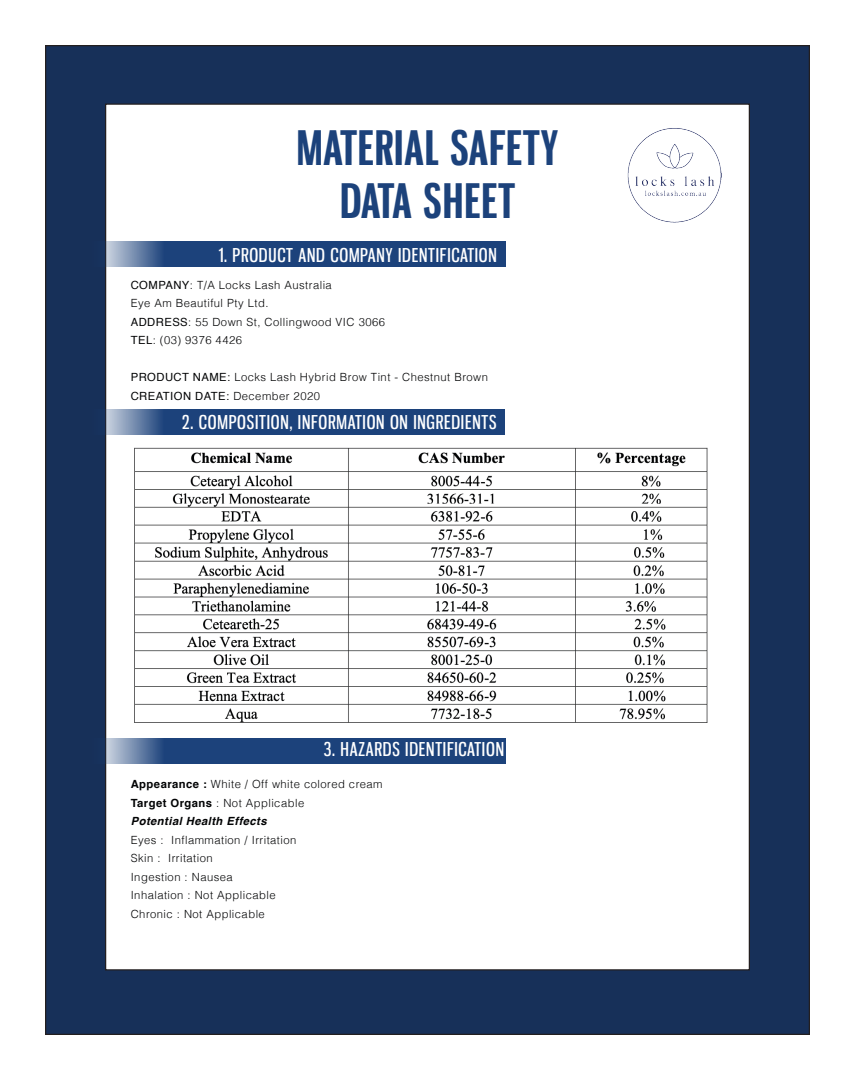
<style>
.page{position:relative;width:855px;height:1080px;background:#fff}
.page>*{position:absolute;margin:0;border:0;box-sizing:border-box;transform-origin:0 0}
.t1{font:700 46.62px "Gnuolane Rg";letter-spacing:.02em;color:#1c427b}
.t2{font:18.75px "Gnuolane Rg";letter-spacing:.04em;color:#fff}
.t3{font:300 11.25px/18.5px "Helvetica";letter-spacing:.04em;color:#020304}
.t4{font:11.25px "Helvetica";letter-spacing:.04em;color:#020304}
.t5{font:italic 700 11.25px "Helvetica";letter-spacing:.04em;color:#020304}
.s1{font-weight:400}
.s2{font-weight:300}
.s3{font-weight:700}
</style>
<div class="page">
<div style="left:46px;top:46px;width:763px;height:988px;background:#173059"></div>
<div style="left:106px;top:104px;width:643px;height:866px;background:#fff"></div>
<svg style="left:105px;top:242px;width:401px;height:25px;fill:#1c427b"></svg>
<img style="left:627px;top:128px;width:95px;height:94px">
<svg style="left:105px;top:409px;width:400px;height:26px;fill:#1c427b"></svg>
<svg style="left:105px;top:738px;width:401px;height:26px;fill:#1c427b"></svg>
<img style="left:134px;top:447px;width:574px;height:276px">
<p class="t1" style="left:297px;top:119px;width:263px">MATERIAL SAFETY</p>
<p class="t1" style="left:340px;top:173px;width:176px">DATA SHEET</p>
<p class="t2" style="left:219px;top:243px;width:280px">1. PRODUCT AND COMPANY IDENTIFICATION</p>
<p class="t3" style="left:131px;top:275px;width:203px"><span class="s1">COMPANY</span>: T/A Locks Lash Australia<br>Eye Am Beautiful Pty Ltd.</p>
<p class="t3" style="left:131px;top:312px;width:256px"><span class="s1">ADDRESS</span>: 55 Down St, Collingwood VIC 3066</p>
<p class="t3" style="left:131px;top:330px;width:113px"><span class="s1">TEL</span>: (03) 9376 4426</p>
<p class="t3" style="left:131px;top:367px;width:359px"><span class="s1">PRODUCT NAME:</span> Locks Lash Hybrid Brow Tint - Chestnut Brown</p>
<p class="t4" style="left:131px;top:387px;width:191px">CREATION DATE: <span class="s2">December 2020</span></p>
<p class="t2" style="left:182px;top:411px;width:316px">2. COMPOSITION, INFORMATION ON INGREDIENTS</p>
<p class="t2" style="left:324px;top:738px;width:182px">3. HAZARDS IDENTIFICATION</p>
<p class="t3" style="left:131px;top:774px;width:253px"><span class="s3">Appearance :</span> White / Off white colored cream</p>
<p class="t3" style="left:131px;top:793px;width:175px"><span class="s3">Target Organs</span> : Not Applicable</p>
<p class="t5" style="left:131px;top:812px;width:138px">Potential Health Effects</p>
<p class="t3" style="left:131px;top:830px;width:167px">Eyes : Inflammation / Irritation</p>
<p class="t3" style="left:131px;top:848px;width:84px">Skin : Irritation</p>
<p class="t3" style="left:131px;top:867px;width:104px">Ingestion : Nausea</p>
<p class="t3" style="left:131px;top:885px;width:146px">Inhalation : Not Applicable</p>
<p class="t3" style="left:131px;top:904px;width:136px">Chronic : Not Applicable</p>
</div>
